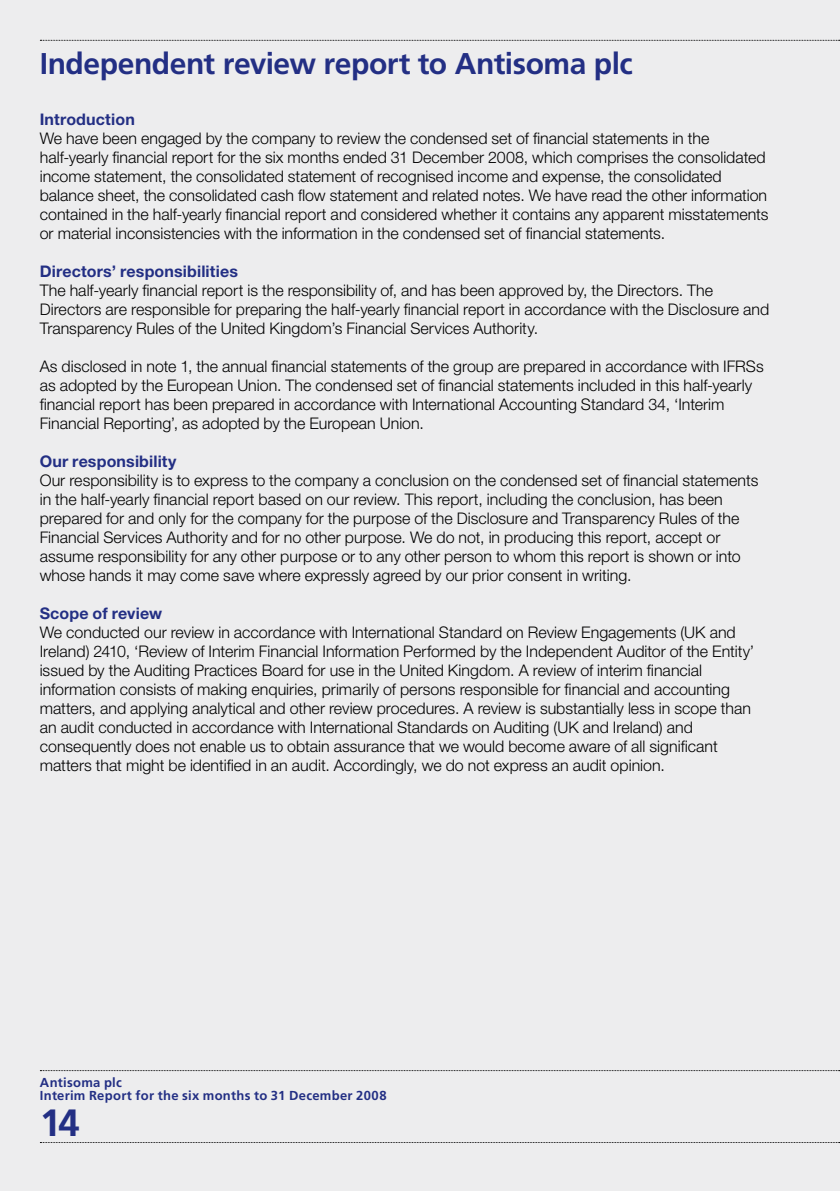
<style>
.page{position:relative;width:840px;height:1191px;background:#fff}
.page>*{position:absolute;margin:0;border:0;box-sizing:border-box;transform-origin:0 0}
.t1{font:700 38px "Frutiger LT Std";color:#232f84}
.t2{font:700 30px "Frutiger LT Std";letter-spacing:-.015em;color:#232f84}
.t3{font:300 16px/19px "Helvetica Neue LT Std";color:#000}
.t4{font:700 16px "Helvetica Neue LT Std";letter-spacing:.01em;color:#232f84}
.t5{font:700 13px/13px "Frutiger LT Std";letter-spacing:.02em;color:#232f84}
</style>
<div class="page">
<div style="left:0;top:0;width:839px;height:1191px;background:#ededee"></div>
<svg style="left:40px;top:40px;width:799px;height:1px"></svg>
<svg style="left:40px;top:1070px;width:799px;height:1px"></svg>
<svg style="left:40px;top:1142px;width:799px;height:1px"></svg>
<h2 class="t2" style="left:40px;top:45px;width:594px">Independent review report to Antisoma plc</h2>
<p class="t4" style="left:40px;top:109px;width:97px">Introduction</p>
<p class="t3" style="left:40px;top:128px;width:730px">We have been engaged by the company to review the condensed set of financial statements in the half-yearly financial report for the six months ended 31 December 2008, which comprises the consolidated income statement, the consolidated statement of recognised income and expense, the consolidated balance sheet, the consolidated cash flow statement and related notes. We have read the other information contained in the half-yearly financial report and considered whether it contains any apparent misstatements or material inconsistencies with the information in the condensed set of financial statements.</p>
<p class="t4" style="left:40px;top:261px;width:200px">Directors’ responsibilities</p>
<p class="t3" style="left:40px;top:280px;width:730px">The half-yearly financial report is the responsibility of, and has been approved by, the Directors. The<br>Directors are responsible for preparing the half-yearly financial report in accordance with the Disclosure and<br>Transparency Rules of the United Kingdom’s Financial Services Authority.</p>
<p class="t3" style="left:40px;top:356px;width:725px">As disclosed in note 1, the annual financial statements of the group are prepared in accordance with IFRSs as adopted by the European Union. The condensed set of financial statements included in this half-yearly financial report has been prepared in accordance with International Accounting Standard 34, ‘Interim Financial Reporting’, as adopted by the European Union.</p>
<p class="t4" style="left:40px;top:451px;width:138px">Our responsibility</p>
<p class="t3" style="left:40px;top:470px;width:719px">Our responsibility is to express to the company a conclusion on the condensed set of financial statements in the half-yearly financial report based on our review. This report, including the conclusion, has been prepared for and only for the company for the purpose of the Disclosure and Transparency Rules of the Financial Services Authority and for no other purpose. We do not, in producing this report, accept or assume responsibility for any other purpose or to any other person to whom this report is shown or into whose hands it may come save where expressly agreed by our prior consent in writing.</p>
<p class="t4" style="left:40px;top:603px;width:124px">Scope of review</p>
<p class="t3" style="left:40px;top:622px;width:715px">We conducted our review in accordance with International Standard on Review Engagements (UK and Ireland) 2410, ‘Review of Interim Financial Information Performed by the Independent Auditor of the Entity’ issued by the Auditing Practices Board for use in the United Kingdom. A review of interim financial information consists of making enquiries, primarily of persons responsible for financial and accounting matters, and applying analytical and other review procedures. A review is substantially less in scope than an audit conducted in accordance with International Standards on Auditing (UK and Ireland) and consequently does not enable us to obtain assurance that we would become aware of all significant matters that might be identified in an audit. Accordingly, we do not express an audit opinion.</p>
<p class="t5" style="left:40px;top:1075px;width:348px">Antisoma plc<br>Interim Report for the six months to 31 December 2008</p>
<h1 class="t1" style="left:40px;top:1100px;width:41px">14</h1>
</div>
